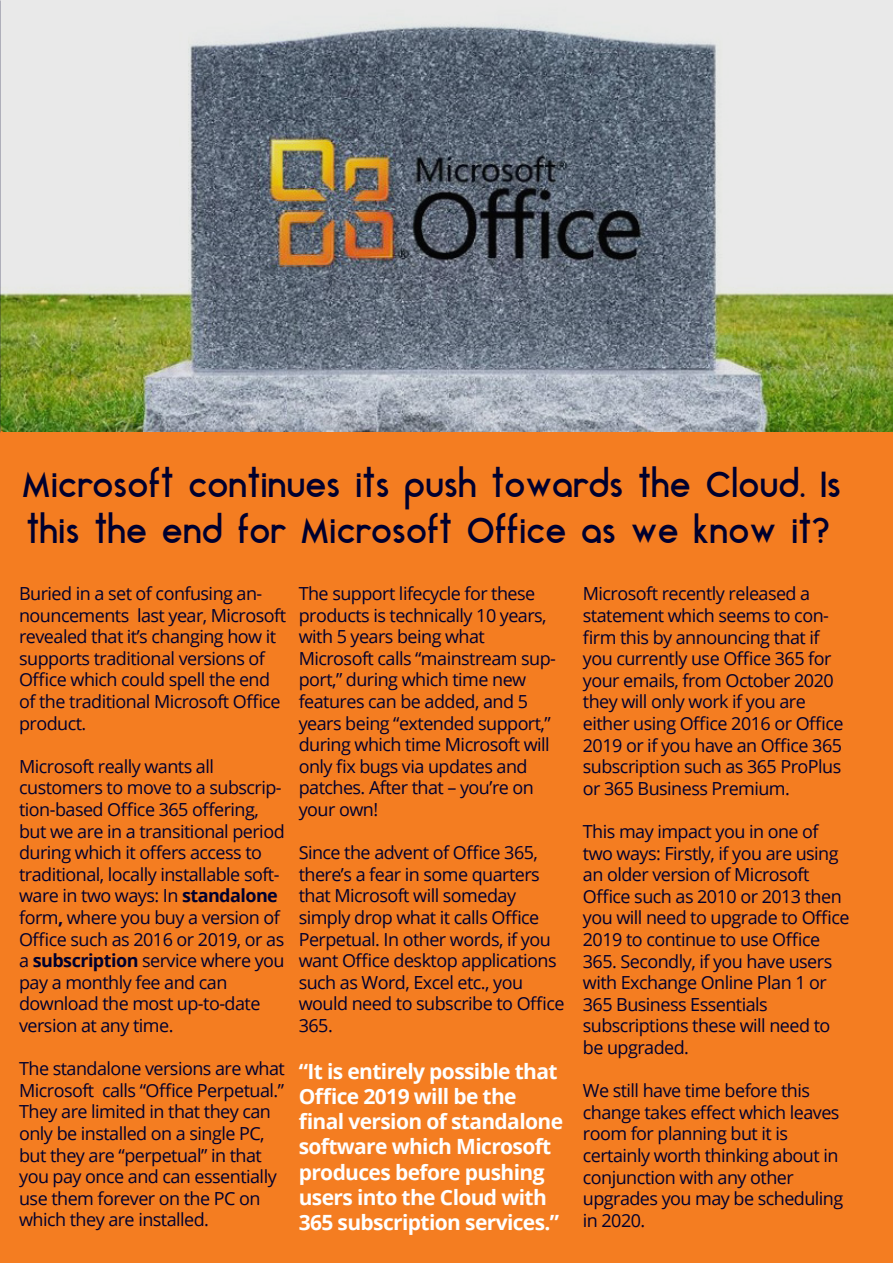
<style>
.page{position:relative;width:893px;height:1263px;background:#fff}
.page>*{position:absolute;margin:0;border:0;box-sizing:border-box;transform-origin:0 0}
.t1{font:34.5px/46.5px "Aqua Grotesque";letter-spacing:-.075em;color:#00002e}
.t2{font:700 21px/25.2px "Open Sans";letter-spacing:-.03em;color:#fff}
.t3{font:18px/21.6px "Open Sans";letter-spacing:-.03em;color:#00002e}
.s1{font-weight:700}
</style>
<div class="page">
<img style="left:0;top:0;width:893px;height:432px">
<div style="left:0;top:432px;width:893px;height:831px;background:#f47d21"></div>
<p class="t1" style="left:21px;top:464px;width:823px">Microsoft continues its push towards the Cloud. Is this the end for Microsoft Office as we know it?</p>
<p class="t3" style="left:19px;top:582px;width:268px">Buried in a set of confusing an&shy;nouncements last year, Microsoft revealed that it’s changing how it supports traditional versions of<br>Office which could spell the end of the traditional Microsoft Office product.</p>
<p class="t3" style="left:19px;top:755px;width:267px">Microsoft really wants all customers to move to a subscrip&shy;tion-based Office 365 offering, but we are in a transitional period during which it offers access to traditional, locally installable soft&shy;ware in two ways: In <span class="s1">standalone </span>form<span class="s1">,</span> where you buy a version of<br>Office such as 2016 or 2019, or as a <span class="s1">subscription</span> service where you pay a monthly fee and can</p>
<p class="t3" style="left:19px;top:992px;width:243px">download the most up-to-date version at any time.</p>
<p class="t3" style="left:19px;top:1057px;width:267px">The standalone versions are what<br>Microsoft calls “Office Perpetual.”<br>They are limited in that they can only be installed on a single PC, but they are “perpetual” in that you pay once and can essentially use them forever on the PC on which they are installed.</p>
<p class="t3" style="left:299px;top:582px;width:259px">The support lifecycle for these products is technically 10 years, with 5 years being what<br>Microsoft calls “mainstream sup&shy;port,” during which time new features can be added, and 5 years being “extended support,” during which time Microsoft will only fix bugs via updates and patches. After that – you’re on your own!</p>
<p class="t3" style="left:299px;top:841px;width:267px">Since the advent of Office 365, there’s a fear in some quarters that Microsoft will someday simply drop what it calls Office<br>Perpetual. In other words, if you want Office desktop applications such as Word, Excel etc., you would need to subscribe to Office<br>365.</p>
<p class="t2" style="left:299px;top:1058px;width:266px">“It is entirely possible that<br>Office 2019 will be the final version of standalone software which Microsoft produces before pushing users into the Cloud with<br>365 subscription services.”</p>
<p class="t3" style="left:583px;top:582px;width:262px">Microsoft recently released a statement which seems to con&shy;firm this by announcing that if you currently use Office 365 for your emails, from October 2020 they will only work if you are either using Office 2016 or Office<br>2019 or if you have an Office 365 subscription such as 365 ProPlus or 365 Business Premium.</p>
<p class="t3" style="left:583px;top:820px;width:268px">This may impact you in one of two ways: Firstly, if you are using an older version of Microsoft<br>Office such as 2010 or 2013 then you will need to upgrade to Office<br>2019 to continue to use Office<br>365. Secondly, if you have users with Exchange Online Plan 1 or<br>365 Business Essentials subscriptions these will need to be upgraded.</p>
<p class="t3" style="left:583px;top:1079px;width:262px">We still have time before this change takes effect which leaves room for planning but it is certainly worth thinking about in conjunction with any other upgrades you may be scheduling in 2020.</p>
</div>
